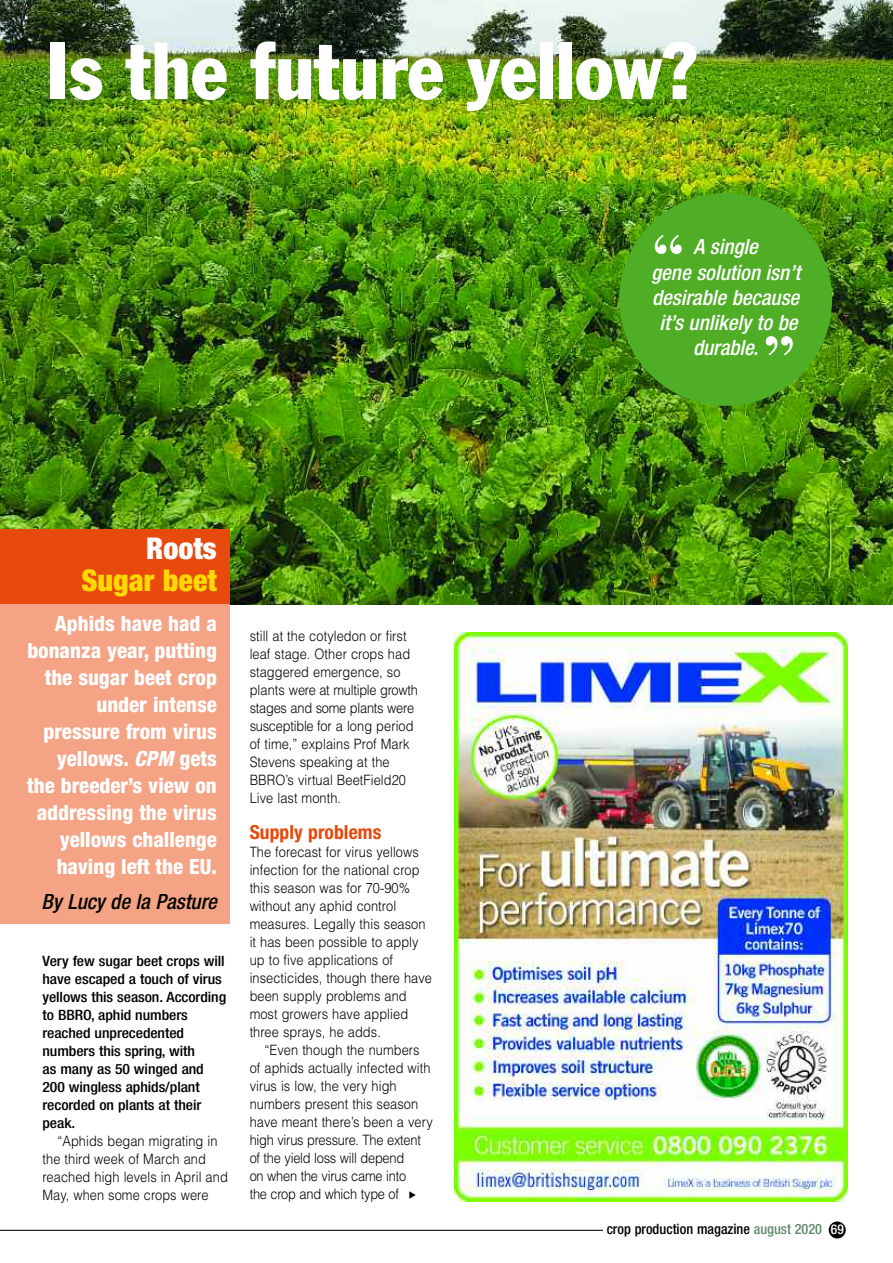
<style>
.page{position:relative;width:893px;height:1263px;background:#fff}
.page>*{position:absolute;margin:0;border:0;box-sizing:border-box;transform-origin:0 0}
.t1{font:condensed 79.5px "Franklin Gothic";color:#fff}
.t2{font:700 58.95px "Bodoni BT";color:#fff}
.t3{font:900 condensed 30px "Helvetica Neue";color:#ffd902}
.t4{font:900 condensed 30px "Helvetica Neue";color:#fff}
.t5{font:800 condensed 21px/27px "Helvetica Neue";color:#fff;text-align:right}
.t6{font:italic 500 condensed 21px/25.2px "Helvetica Neue";color:#fff;text-align:center}
.t7{font:italic 500 condensed 21px "Helvetica Neue";color:#000}
.t8{font:700 condensed 19.5px "Helvetica Neue";letter-spacing:.005em;color:#e8490c}
.t9{font:300 14.25px/18px "Helvetica";letter-spacing:.005em;color:#000;scale:.9 1}
.t10{font:500 condensed 14.25px/18px "Helvetica Neue";letter-spacing:-.005em;color:#000;scale:1.1 1}
.t11{font:500 condensed 14.25px "Helvetica Neue";letter-spacing:-.005em;color:#000}
.s1{font-style:italic}
.s2{color:#60896c}
.s3{font-size:13.5px;color:#fff}
</style>
<div class="page">
<img style="left:0;top:0;width:893px;height:605px">
<div style="left:0;top:529px;width:230px;height:76px;background:#e8490c"></div>
<div style="left:0;top:605px;width:230px;height:319px;background:#f4a485"></div>
<div style="left:619px;top:193px;width:213px;height:213px;background:#50ad26;border-radius:50%"></div>
<img style="left:454px;top:633px;width:394px;height:568px">
<div style="left:829px;top:1221px;width:17px;height:17px;background:#000;border-radius:50%"></div>
<hr style="left:0;top:1230px;width:603px;height:1px;background:#000">
<h1 class="t1" style="left:47px;top:43px;width:652px">Is the future yellow?</h1>
<h3 class="t4" style="left:146px;top:538px;width:72px">Roots</h3>
<h3 class="t3" style="left:82px;top:569px;width:137px">Sugar beet</h3>
<h3 class="t5" style="left:27px;top:612px;width:191px">Aphids have had a bonanza year, putting the sugar beet crop under intense pressure from virus yellows. <span class="s1">CPM</span> gets the breeder’s view on addressing the virus yellows challenge having left the EU.</h3>
<h3 class="t7" style="left:42px;top:894px;width:177px">By Lucy de la Pasture</h3>
<p class="t10" style="left:43px;top:953px;width:169px">Very few sugar beet crops will have escaped a touch of virus yellows this season. According to BBRO, aphid numbers reached unprecedented numbers this spring, with<br>as many as 50 winged and<br>200 wingless aphids/plant recorded on plants at their peak.</p>
<p class="t9" style="left:43px;top:1132px;width:207px;text-indent:15px">“Aphids began migrating in the third week of March and reached high levels in April and<br>May, when some crops were</p>
<p class="t9" style="left:250px;top:627px;width:189px">still at the cotyledon or first leaf stage. Other crops had staggered emergence, so plants were at multiple growth stages and some plants were susceptible for a long period of time,” explains Prof Mark<br>Stevens speaking at the<br>BBRO’s virtual BeetField20<br>Live last month.</p>
<h3 class="t8" style="left:250px;top:825px;width:133px">Supply problems</h3>
<p class="t9" style="left:250px;top:843px;width:204px">The forecast for virus yellows infection for the national crop this season was for 70-90% without any aphid control measures. Legally this season it has been possible to apply up to five applications of insecticides, though there have been supply problems and most growers have applied three sprays, he adds.</p>
<p class="t9" style="left:250px;top:1041px;width:205px;text-indent:15px">“Even though the numbers of aphids actually infected with virus is low, the very high numbers present this season have meant there’s been a very high virus pressure. The extent of the yield loss will depend<br>on when the virus came into<br>the crop and which type of</p>
<h2 class="t2" style="left:651px;top:236px;width:35px">“</h2>
<h3 class="t6" style="left:651px;top:236px;width:151px">A single<br>gene solution isn’t desirable because it’s unlikely to be durable.</h3>
<h2 class="t2" style="left:762px;top:337px;width:35px">”</h2>
<p class="t11" style="left:607px;top:1224px;width:239px">crop production magazine <span class="s2">august 2020</span> <span class="s3">69</span></p>
</div>
